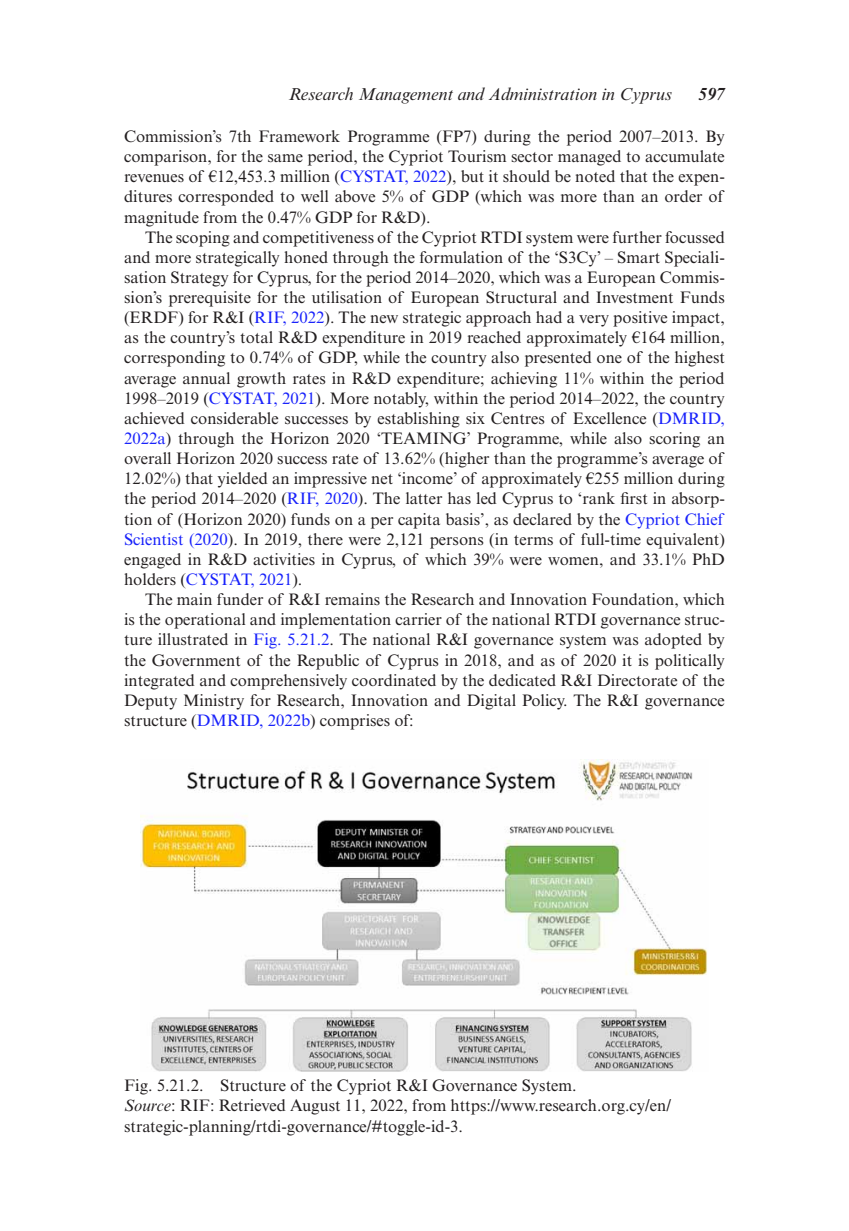
<style>
.page{position:relative;width:849px;height:1231px;background:#fff}
.page>*{position:absolute;margin:0;border:0;box-sizing:border-box;transform-origin:0 0}
.RHR{font:italic 17.5px "Times New Roman MT Std";color:#231f20}
.RHR-2{font:italic 700 17.5px "Times New Roman MT Std";color:#231f20}
.chapter_textind{font:16.62px/20.1px "Times New Roman MT Std";color:#231f20;text-align:justify}
.figure_caption{font:16.62px/20.1px "Times New Roman MT Std";color:#231f20}
.s1{color:#1922fb}
.s2{font-style:italic}
</style>
<div class="page">
<img style="left:141px;top:759px;width:567px;height:312px">
<p class="RHR" style="left:288px;top:84px;width:385px">Research Management and Administration in Cyprus</p>
<p class="RHR-2" style="left:698px;top:83px;width:28px">597</p>
<p class="chapter_textind" style="left:124px;top:126px;width:602px">Commission’s 7th Framework Programme (FP7) during the period 2007–2013. By comparison, for the same period, the Cypriot Tourism sector managed to accumulate revenues of €12,453.3 million (<span class="s1">CYSTAT, 2022</span>), but it should be noted that the expen&shy;ditures corresponded to well above 5% of GDP (which was more than an order of magnitude from the 0.47% GDP for R&amp;D).</p>
<p class="chapter_textind" style="left:124px;top:227px;width:602px;text-indent:21px">The scoping and competitiveness of the Cypriot RTDI system were further focussed and more strategically honed through the formulation of the ‘S3Cy’ – Smart Speciali&shy;sation Strategy for Cyprus, for the period 2014–2020, which was a European Commis&shy;sion’s prerequisite for the utilisation of European Structural and Investment Funds (ERDF) for R&amp;I (<span class="s1">RIF, 2022</span>). The new strategic approach had a very positive impact, as the country’s total R&amp;D expenditure in 2019 reached approximately €164 million, corresponding to 0.74% of GDP, while the country also presented one of the highest average annual growth rates in R&amp;D expenditure; achieving 11% within the period 1998–2019 (<span class="s1">CYSTAT, 2021</span>). More notably, within the period 2014–2022, the country achieved considerable successes by establishing six Centres of Excellence (<span class="s1">DMRID, 2022a</span>) through the Horizon 2020 ‘TEAMING’ Programme, while also scoring an overall Horizon 2020 success rate of 13.62% (higher than the programme’s average of 12.02%) that yielded an impressive net ‘income’ of approximately €255 million during the period 2014–2020 (<span class="s1">RIF, 2020</span>). The latter has led Cyprus to ‘rank first in absorp&shy;tion of (Horizon 2020) funds on a per capita basis’, as declared by the <span class="s1">Cypriot Chief Scientist (2020</span>). In 2019, there were 2,121 persons (in terms of full-time equivalent) engaged in R&amp;D activities in Cyprus, of which 39% were women, and 33.1% PhD holders (<span class="s1">CYSTAT, 2021</span>).</p>
<p class="chapter_textind" style="left:124px;top:589px;width:602px;text-indent:21px">The main funder of R&amp;I remains the Research and Innovation Foundation, which is the operational and implementation carrier of the national RTDI governance struc&shy;ture illustrated in <span class="s1">Fig. 5.21.2</span>. The national R&amp;I governance system was adopted by the Government of the Republic of Cyprus in 2018, and as of 2020 it is politically integrated and comprehensively coordinated by the dedicated R&amp;I Directorate of the Deputy Ministry for Research, Innovation and Digital Policy. The R&amp;I governance structure (<span class="s1">DMRID, 2022b</span>) comprises of:</p>
<p class="figure_caption" style="left:124px;top:1075px;width:454px">Fig. 5.21.2. Structure of the Cypriot R&amp;I Governance System.</p>
<p class="figure_caption" style="left:124px;top:1095px;width:548px"><span class="s2">Source</span>: RIF: Retrieved August 11, 2022, from https://www.research.org.cy/en/ strategic-planning/rtdi-governance/#toggle-id-3.</p>
</div>
